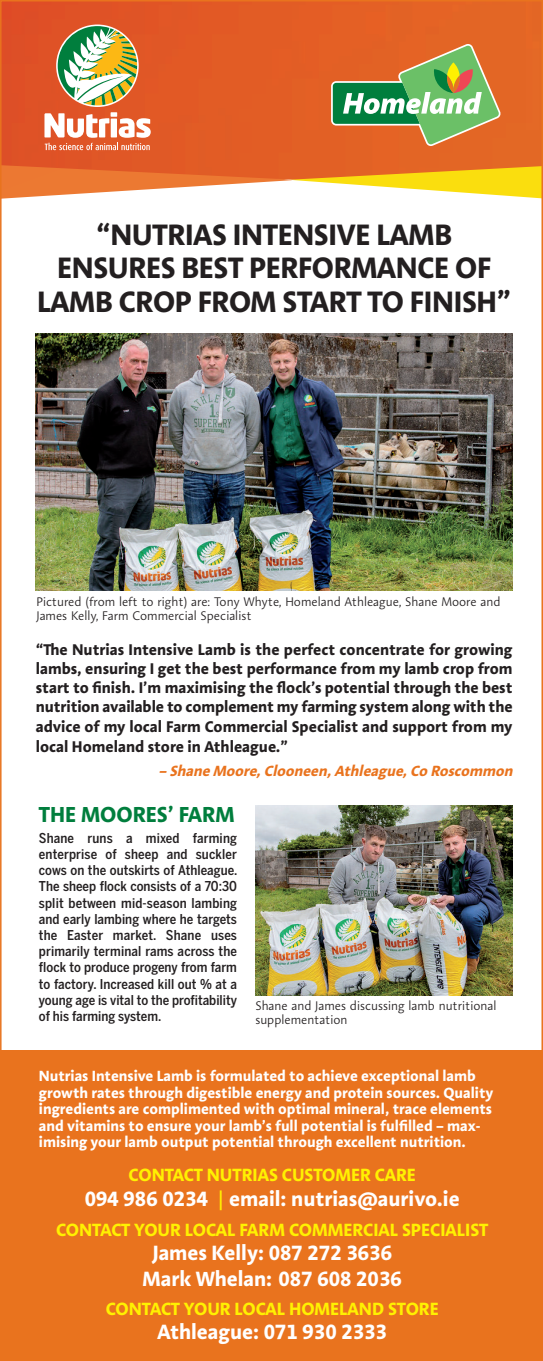
<style>
.page{position:relative;width:543px;height:1361px;background:#fff}
.page>*{position:absolute;margin:0;border:0;box-sizing:border-box;transform-origin:0 0}
.t1{font:700 30px/33.6px "Aroma No 2 LT Com";letter-spacing:-.01em;color:#231f20;text-align:center}
.t2{font:700 22.05px "Aroma No 2 LT Com";color:#007e3d}
.t3{font:700 21px/25.7px "Aroma No 2 LT Com";color:#fff;text-align:center}
.t4{font:700 18px "Aroma No 2 LT Com";color:#fff101}
.t5{font:700 15.75px/19.4px "Aroma No 2 LT Com";color:#231f20;text-align:justify}
.t6{font:700 15px/16.5px "Aroma No 2 LT Com";color:#fff}
.t7{font:italic 700 15px "Aroma No 2 LT Com";color:#e9731e}
.t8{font:500 13.5px/16.2px "Benton Sans Cond";color:#231f20;text-align:justify}
.t9{font:300 12.75px/13.5px "Aroma No 2 LT Pro";color:#231f20}
.s1{font-family:"Benton Sans";font-weight:400;color:#fff101}
</style>
<div class="page">
<img style="left:3px;top:3px;width:536px;height:23px">
<div style="left:0;top:1050px;width:542px;height:311px;background:#e9731e"></div>
<img style="left:255px;top:805px;width:257px;height:190px">
<svg style="left:0;top:26px;width:542px;height:189px"></svg>
<img style="left:36px;top:333px;width:476px;height:257px">
<h1 class="t1" style="left:37px;top:216px;width:475px">“NUTRIAS INTENSIVE LAMB<br>ENSURES BEST PERFORMANCE OF<br>LAMB CROP FROM START TO FINISH”</h1>
<p class="t9" style="left:36px;top:596px;width:465px">Pictured (from left to right) are: Tony Whyte, Homeland Athleague, Shane Moore and<br>James Kelly, Farm Commercial Specialist</p>
<p class="t5" style="left:36px;top:639px;width:478px">“The Nutrias Intensive Lamb is the perfect concentrate for growing lambs, ensuring I get the best performance from my lamb crop from start to finish. I’m maximising the flock’s potential through the best nutrition available to complement my farming system along with the advice of my local Farm Commercial Specialist and support from my local Homeland store in Athleague.”</p>
<p class="t7" style="left:158px;top:761px;width:359px">– Shane Moore, Clooneen, Athleague, Co Roscommon</p>
<h2 class="t2" style="left:39px;top:799px;width:197px">THE MOORES’ FARM</h2>
<p class="t8" style="left:39px;top:830px;width:200px">Shane runs a mixed farming enterprise of sheep and suckler cows on the outskirts of Athleague.<br>The sheep flock consists of a 70:30 split between mid-season lambing and early lambing where he targets the Easter market. Shane uses primarily terminal rams across the flock to produce progeny from farm to factory. Increased kill out % at a young age is vital to the profitability of his farming system.</p>
<p class="t9" style="left:255px;top:1000px;width:242px">Shane and James discussing lamb nutritional supplementation</p>
<p class="t6" style="left:39px;top:1067px;width:455px">Nutrias Intensive Lamb is formulated to achieve exceptional lamb growth rates through digestible energy and protein sources. Quality ingredients are complimented with optimal mineral, trace elements and vitamins to ensure your lamb’s full potential is fulfilled – max&shy;imising your lamb output potential through excellent nutrition.</p>
<h3 class="t4" style="left:128px;top:1163px;width:288px">CONTACT NUTRIAS CUSTOMER CARE</h3>
<h3 class="t3" style="left:85px;top:1185px;width:376px">094 986 0234 <span class="s1">|</span> email: nutrias@aurivo.ie</h3>
<h3 class="t4" style="left:56px;top:1217px;width:433px">CONTACT YOUR LOCAL FARM COMMERCIAL SPECIALIST</h3>
<h3 class="t3" style="left:142px;top:1239px;width:260px">James Kelly: 087 272 3636<br>Mark Whelan: 087 608 2036</h3>
<h3 class="t4" style="left:106px;top:1296px;width:334px">CONTACT YOUR LOCAL HOMELAND STORE</h3>
<h3 class="t3" style="left:157px;top:1318px;width:231px">Athleague: 071 930 2333</h3>
</div>
